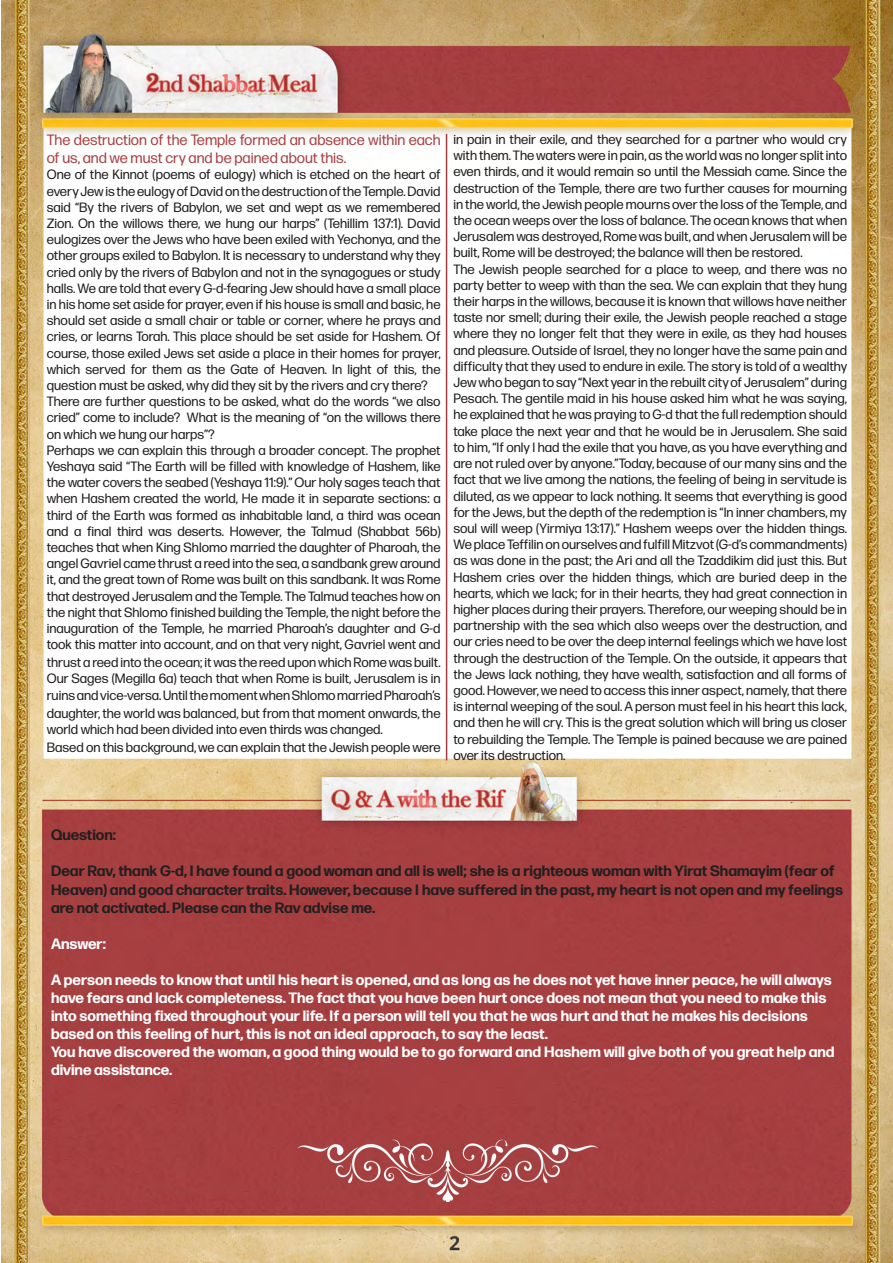
<style>
.page{position:relative;width:893px;height:1263px;background:#fff}
.page>*{position:absolute;margin:0;border:0;box-sizing:border-box;transform-origin:0 0}
.t1{font:700 15px/18px "Forma DJR Text";color:#fff}
.t2{font:700 15px/18px "Forma DJR Text";color:#231f20}
.t3{font:15px/18px "Forma DJR Text";color:#a84346}
.t4{font:13.5px/16.2px "Forma DJR Text";color:#231f20;text-align:justify}
</style>
<div class="page">
<img style="left:1px;top:0;width:892px;height:1263px">
<hr style="left:446px;top:134px;width:1px;height:626px;background:#a33c3f">
<img style="left:294px;top:1124px;width:303px;height:78px">
<p class="t3" style="left:47px;top:131px;width:395px">The destruction of the Temple formed an absence within each of us, and we must cry and be pained about this.</p>
<p class="t4" style="left:47px;top:166px;width:395px">One of the Kinnot (poems of eulogy) which is etched on the heart of everyJewistheeulogyofDavidonthedestructionoftheTemple.David said “By the rivers of Babylon, we set and wept as we remembered Zion. On the willows there, we hung our harps” (Tehillim 137:1 .) David eulogizes over the Jews who have been exiled with Yechonya, and the other groups exiled to Babylon isIt. necessary to understand why they cried only by the rivers of Babylon and not in the synagogues or study halls. We are told that every G -d- fearing Jew should have a small place in his home set aside for prayer,even if his house is small and basic, he should set aside a small chair or table or corner, where he prays and cries, or learns Torah. This place should be set aside for Hashem. Of course, those exiled Jews set aside a place in their homes for prayer, which served for them as the Gate of Heaven. In light of this, the question must be asked, why did they sit by the rivers and cry there?</p>
<p class="t4" style="left:47px;top:393px;width:395px;text-align:right">There are further questions to be asked, what do the words “we also<br>What is the meaning of “on the willows there</p>
<p class="t4" style="left:47px;top:409px;width:169px">cried” come to include?<br>on which we hung our harps ?“</p>
<p class="t4" style="left:47px;top:442px;width:395px">Perhaps we can explain this through a broader concept. The prophet Yeshaya said “The Earth will be filled with knowledge of Hashem, like the water covers the seabed (Yeshaya 11:9 ” .) Our holy sages teach that when Hashem created the world, He made init separate sections a: third of the Earth was formed as inhabitable land a, third was ocean and a final third was deserts. However, the Talmud (Shabbat 56 (b teaches that when King Shlomo married the daughter of Pharoah, the angelGavrielcamethrusta reed intothesea a, sandbankgrewaround<br>,i t and the great town of Rome was built on this sandbank It. was Rome that destroyed Jerusalem and theTemple.TheTalmud teaches howon the night that Shlomo finished building the Temple, the night before the inauguration of the Temple, he married Pharoahs’ daughter and G d&shy;took this matter into account, and on that very night, Gavriel went and</p>
<p class="t4" style="left:47px;top:654px;width:395px">thrustareedintotheocean i t; wasthereeduponwhichRomewasbuilt.</p>
<p class="t4" style="left:47px;top:670px;width:395px">Our Sages (Megilla a6 ) teach that when Rome is built, Jerusalem is in ruinsandvice-versa.UntilthemomentwhenShlomomarriedPharoahs’</p>
<p class="t4" style="left:47px;top:704px;width:395px">daughter, the world was balanced, but from that moment onwards, the</p>
<p class="t4" style="left:47px;top:721px;width:338px">world which had been divided into even thirds was changed.</p>
<p class="t4" style="left:47px;top:739px;width:395px">Based on this background,wecan explain that the Jewish peoplewere</p>
<p class="t4" style="left:453px;top:131px;width:395px">in pain in their exile, and they searched for a partner who would cry with them.Thewaterswere in pain,as theworldwas no longersplit into even thirds, and it would remain so until the Messiah came. Since the destruction of the Temple, there are two further causes for mourning in theworld,theJewish people mourns overthe loss of theTemple,and theocean weeps overthe loss of balance.Theocean knows that when Jerusalemwasdestroyed,Romewas built,andwhen Jerusalemwill be built, Rome will be destroyed; the balance will then be restored.</p>
<p class="t4" style="left:453px;top:260px;width:395px">The Jewish people searched for a place to weep, and there was no party better to weep with than the sea. We can explain that they hung theirharps in thewillows,because isit known that willows have neither taste nor smell; during their exile, the Jewish people reached a stage where they no longer felt that they were in exile, as they had houses and pleasure. Outside of Israel, they no longer have the same pain and difficulty that they used to endure in exile. The story is told of a wealthy Jewwhobegantosay“NextyearintherebuiltcityofJerusalem”during Pesach. The gentile maid in his house asked him what he was saying, heexplained that hewas praying toG d- that the full redemption should take place the next year and that he would be in Jerusalem. She said to him “, If only I had the exile that you have, as you have everything and are not ruled over by anyone”. Today, because of our many sins and the fact that we live among the nations, the feeling of being in servitude is diluted, as we appear to lack nothing It. seems that everything is good for the Jews, but the depth of the redemption is “In innerchambers, my soul will weep (Yirmiya 13:17 ” .) Hashem weeps over the hidden things.<br>WeplaceTeffilinonourselvesandfulfillMitzvot G( s’d- commandments( as was done in the past; the Ari and all the Tzaddikim did just this. But Hashem cries over the hidden things, which are buried deep in the hearts, which we lack; for in their hearts, they had great connection in higher places during their prayers.Therefore, ourweeping should be in partnership with the sea which also weeps over the destruction, and our cries need to be over the deep internal feelings which we have lost through the destruction of the Temple. On the outside it, appears that the Jews lack nothing, they have wealth, satisfaction and all forms of good.However,weneedtoaccessthis inneraspect,namely,thatthere is internal weeping of the soul A. person must feel in his heart this lack, and then he will cry. This is the great solution which will bring us closer to rebuilding the Temple. The Temple is pained because we are pained over its destruction.</p>
<p class="t2" style="left:51px;top:826px;width:67px">Question:</p>
<p class="t2" style="left:51px;top:862px;width:793px">Dear Rav, thank G I,d- have found a good woman and all is well; she is a righteous woman with Yirat Shamayim (fear of<br>Heaven) and good character traits. However, because I have suffered in the past, my heart is not open and my feelings are not activated. Please can the Rav advise me.</p>
<p class="t1" style="left:51px;top:934px;width:56px">Answer:</p>
<p class="t1" style="left:51px;top:970px;width:782px">A person needs to know that until his heart is opened, and as long as he does not yet have inner peace, he will always have fears and lack completeness. The fact that you have been hurt once does not mean that you need to make this into something fixed throughout your life If. a person will tell you that he was hurt and that he makes his decisions based on this feeling of hurt, this is not an ideal approach to, say the least.</p>
<p class="t1" style="left:51px;top:1042px;width:785px">You have discovered the woman a, good thing would be to go forward and Hashem will give both of you great help and divine assistance.</p>
</div>
